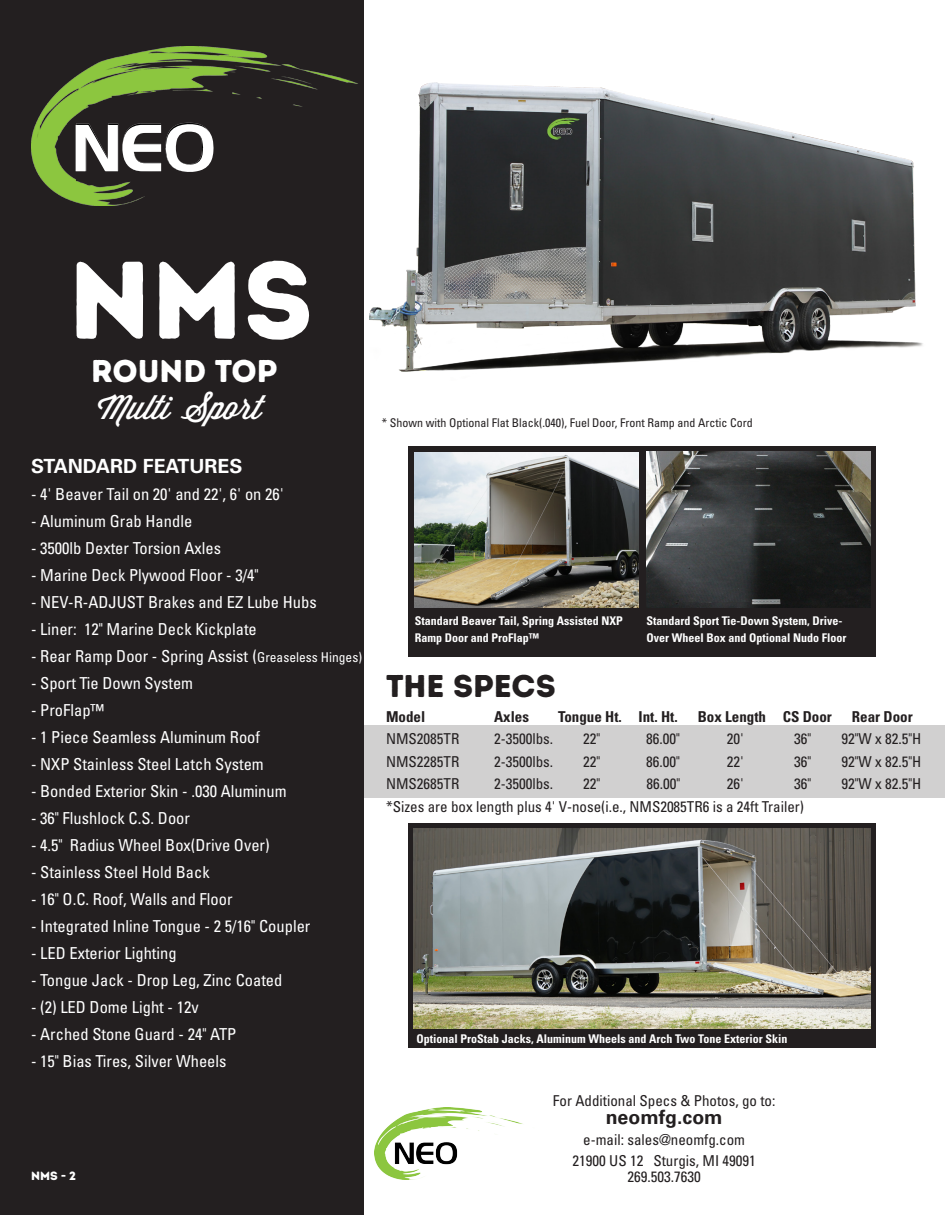
<style>
.page{position:relative;width:945px;height:1215px;background:#fff}
.page>*{position:absolute;margin:0;border:0;box-sizing:border-box;transform-origin:0 0}
.t1{font:109.8px "Intro Rust Base";color:#fff}
.t2{font:33px "Wisdom Script AI";color:#fff}
.t3{font:31.5px "Intro Rust Base";color:#fff}
.t4{font:31.5px "Intro Rust Base";color:#231f20}
.t5{font:700 19.5px "Univers LT Std";color:#fff}
.t6{font:700 19.5px "Univers LT Std";color:#231f20}
.t7{font:condensed 16.5px "Univers LT Std";color:#fff}
.t8{font:condensed 15px "Univers LT Std";color:#231f20}
.t9{font:700 condensed 15px "Univers LT Std";color:#231f20}
.t10{font:700 condensed 12px/16.5px "Univers LT Std";color:#fff}
.t11{font:condensed 12px "Univers LT Std";color:#231f20}
.t12{font:12px "Intro Rust Base";color:#fff}
.s1{font-size:13.5px}
</style>
<div class="page">
<div style="left:409px;top:446px;width:467px;height:211px;background:#231f20"></div>
<img style="left:369px;top:82px;width:554px;height:290px">
<div style="left:409px;top:824px;width:467px;height:224px;background:#231f20"></div>
<div style="left:0;top:0;width:364px;height:1215px;background:#231f20"></div>
<div style="left:364px;top:725px;width:581px;height:72px;background:#d1d0d0"></div>
<img style="left:31px;top:47px;width:351px;height:159px">
<svg style="left:76px;top:124px;width:138px;height:48px"></svg>
<img style="left:646px;top:452px;width:224px;height:156px">
<img style="left:414px;top:453px;width:224px;height:155px">
<img style="left:413px;top:829px;width:457px;height:199px">
<img style="left:374px;top:1107px;width:149px;height:73px">
<div style="left:372px;top:81px;width:17px;height:23px;background:#fff"></div>
<p class="t1" style="left:69px;top:230px;width:246px">NMS</p>
<p class="t3" style="left:91px;top:351px;width:188px">ROUND TOP</p>
<p class="t2" style="left:98px;top:382px;width:166px">Multi Sport</p>
<p class="t5" style="left:31px;top:455px;width:213px">STANDARD FEATURES</p>
<p class="t7" style="left:31px;top:484px;width:254px">- 4' Beaver Tail on 20' and 22', 6' on 26'</p>
<p class="t7" style="left:31px;top:511px;width:163px">- Aluminum Grab Handle</p>
<p class="t7" style="left:31px;top:538px;width:191px">- 3500lb Dexter Torsion Axles</p>
<p class="t7" style="left:31px;top:565px;width:229px">- Marine Deck Plywood Floor - 3/4"</p>
<p class="t7" style="left:31px;top:592px;width:287px">- NEV-R-ADJUST Brakes and EZ Lube Hubs</p>
<p class="t7" style="left:31px;top:619px;width:227px">- Liner: 12" Marine Deck Kickplate</p>
<p class="t7" style="left:31px;top:646px;width:333px">- Rear Ramp Door - Spring Assist (<span class="s1">Greaseless Hinges)</span></p>
<p class="t7" style="left:31px;top:673px;width:164px">- Sport Tie Down System</p>
<p class="t7" style="left:31px;top:700px;width:75px">- ProFlap™</p>
<p class="t7" style="left:31px;top:727px;width:231px">- 1 Piece Seamless Aluminum Roof</p>
<p class="t7" style="left:31px;top:754px;width:234px">- NXP Stainless Steel Latch System</p>
<p class="t7" style="left:31px;top:781px;width:257px">- Bonded Exterior Skin - .030 Aluminum</p>
<p class="t7" style="left:31px;top:808px;width:160px">- 36" Flushlock C.S. Door</p>
<p class="t7" style="left:31px;top:835px;width:240px">- 4.5" Radius Wheel Box(Drive Over)</p>
<p class="t7" style="left:31px;top:862px;width:180px">- Stainless Steel Hold Back</p>
<p class="t7" style="left:31px;top:889px;width:203px">- 16" O.C. Roof, Walls and Floor</p>
<p class="t7" style="left:31px;top:916px;width:281px">- Integrated Inline Tongue - 2 5/16" Coupler</p>
<p class="t7" style="left:31px;top:943px;width:147px">- LED Exterior Lighting</p>
<p class="t7" style="left:31px;top:970px;width:253px">- Tongue Jack - Drop Leg, Zinc Coated</p>
<p class="t7" style="left:31px;top:997px;width:169px">- (2) LED Dome Light - 12v</p>
<p class="t7" style="left:31px;top:1024px;width:207px">- Arched Stone Guard - 24" ATP</p>
<p class="t7" style="left:31px;top:1051px;width:197px">- 15" Bias Tires, Silver Wheels</p>
<p class="t12" style="left:31px;top:1168px;width:47px">NMS - 2</p>
<p class="t11" style="left:382px;top:415px;width:373px">* Shown with Optional Flat Black(.040), Fuel Door, Front Ramp and Arctic Cord</p>
<p class="t10" style="left:415px;top:613px;width:209px">Standard Beaver Tail, Spring Assisted NXP<br>Ramp Door and ProFlap™</p>
<p class="t10" style="left:646px;top:613px;width:201px">Standard Sport Tie-Down System, Drive-<br>Over Wheel Box and Optional Nudo Floor</p>
<p class="t4" style="left:386px;top:666px;width:171px">THE SPECS</p>
<p class="t9" style="left:386px;top:707px;width:41px">Model</p>
<p class="t9" style="left:494px;top:707px;width:36px">Axles</p>
<p class="t9" style="left:558px;top:707px;width:121px">Tongue Ht. Int. Ht.</p>
<p class="t9" style="left:698px;top:707px;width:136px">Box Length CS Door</p>
<p class="t9" style="left:852px;top:707px;width:62px">Rear Door</p>
<p class="t8" style="left:386px;top:730px;width:75px">NMS2085TR</p>
<p class="t8" style="left:494px;top:730px;width:61px">2-3500lbs.</p>
<p class="t8" style="left:583px;top:730px;width:19px">22"</p>
<p class="t8" style="left:646px;top:730px;width:35px">86.00"</p>
<p class="t8" style="left:727px;top:730px;width:19px">20'</p>
<p class="t8" style="left:794px;top:730px;width:19px">36"</p>
<p class="t8" style="left:841px;top:730px;width:81px">92"W x 82.5"H</p>
<p class="t8" style="left:386px;top:752px;width:75px">NMS2285TR</p>
<p class="t8" style="left:494px;top:752px;width:61px">2-3500lbs.</p>
<p class="t8" style="left:583px;top:752px;width:19px">22"</p>
<p class="t8" style="left:646px;top:752px;width:35px">86.00"</p>
<p class="t8" style="left:727px;top:752px;width:19px">22'</p>
<p class="t8" style="left:794px;top:752px;width:19px">36"</p>
<p class="t8" style="left:841px;top:752px;width:81px">92"W x 82.5"H</p>
<p class="t8" style="left:386px;top:775px;width:75px">NMS2685TR</p>
<p class="t8" style="left:494px;top:775px;width:61px">2-3500lbs.</p>
<p class="t8" style="left:583px;top:775px;width:19px">22"</p>
<p class="t8" style="left:647px;top:775px;width:35px">86.00"</p>
<p class="t8" style="left:727px;top:775px;width:19px">26'</p>
<p class="t8" style="left:794px;top:775px;width:19px">36"</p>
<p class="t8" style="left:841px;top:775px;width:81px">92"W x 82.5"H</p>
<p class="t8" style="left:386px;top:797px;width:419px">*Sizes are box length plus 4' V-nose(i.e., NMS2085TR6 is a 24ft Trailer)</p>
<p class="t10" style="left:417px;top:1030px;width:372px">Optional ProStab Jacks, Aluminum Wheels and Arch Two Tone Exterior Skin</p>
<p class="t8" style="left:553px;top:1091px;width:224px">For Additional Specs &amp; Photos, go to:</p>
<p class="t6" style="left:606px;top:1105px;width:118px">neomfg.com</p>
<p class="t8" style="left:583px;top:1130px;width:163px">e-mail: sales@neomfg.com</p>
<p class="t8" style="left:573px;top:1151px;width:185px">21900 US 12 Sturgis, MI 49091</p>
<p class="t8" style="left:628px;top:1167px;width:75px">269.503.7630</p>
</div>
